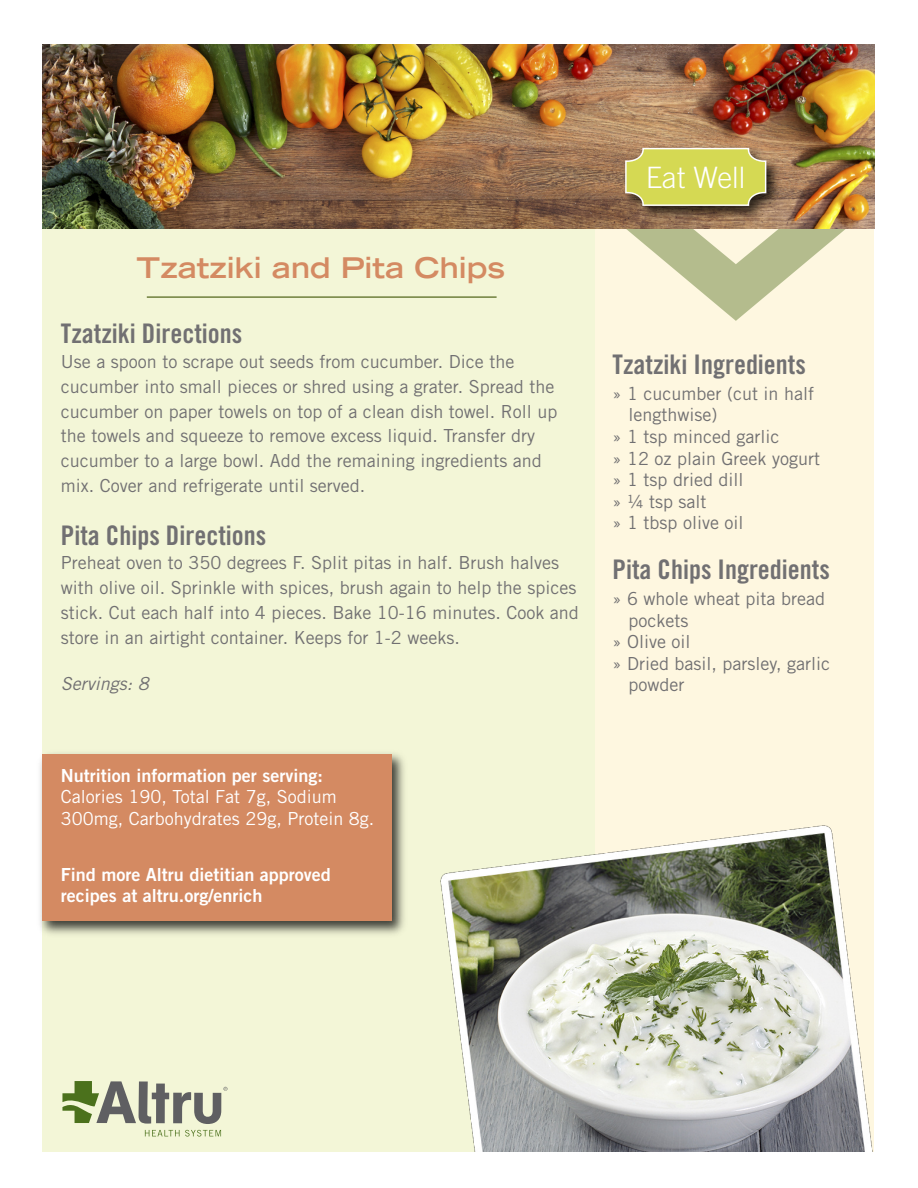
<style>
.page{position:relative;width:918px;height:1188px;background:#fff}
.page>*{position:absolute;margin:0;border:0;box-sizing:border-box;transform-origin:0 0}
.t1{font:300 29.55px "Trade Gothic";color:#fff}
.t2{font:700 expanded 28.5px "Trade Gothic LH";color:#d48a62}
.t3{font:27px "Trade Gothic Bold Cond Twenty";color:#717072}
.t4{font:18px/24.8px "Trade Gothic";color:#717072}
.t5{font:18px/21px "Trade Gothic Bold Two";color:#fff}
.t6{font:18px/21.6px "Trade Gothic";color:#fff}
.t7{font:italic 18px "Trade Gothic";color:#717072}
</style>
<div class="page">
<div style="left:595px;top:221px;width:279px;height:931px;background:#fef7e0"></div>
<div style="left:42px;top:221px;width:552px;height:931px;background:#f3f6d7"></div>
<img style="left:42px;top:45px;width:832px;height:184px">
<img style="left:606px;top:138px;width:194px;height:91px">
<svg style="left:624px;top:148px;width:224px;height:173px"></svg>
<img style="left:40px;top:753px;width:365px;height:182px">
<div style="left:42px;top:754px;width:350px;height:167px;background:#d48a62"></div>
<img style="left:440px;top:805px;width:433px;height:347px">
<svg style="left:145px;top:1130px;width:76px;height:7px"></svg>
<svg style="left:62px;top:1081px;width:165px;height:43px"></svg>
<hr style="left:147px;top:296px;width:350px;height:2px;background:#6e7f3c">
<h2 class="t2" style="left:137px;top:257px;width:370px">Tzatziki and Pita Chips</h2>
<h3 class="t3" style="left:61px;top:324px;width:183px">Tzatziki Directions</h3>
<p class="t4" style="left:61px;top:351px;width:498px">Use a spoon to scrape out seeds from cucumber. Dice the cucumber into small pieces or shred using a grater. Spread the cucumber on paper towels on top of a clean dish towel. Roll up the towels and squeeze to remove excess liquid. Transfer dry cucumber to a large bowl. Add the remaining ingredients and mix. Cover and refrigerate until served.</p>
<h3 class="t3" style="left:61px;top:525px;width:207px">Pita Chips Directions</h3>
<p class="t4" style="left:61px;top:552px;width:519px">Preheat oven to 350 degrees F. Split pitas in half. Brush halves with olive oil. Sprinkle with spices, brush again to help the spices stick. Cut each half into 4 pieces. Bake 10-16 minutes. Cook and store in an airtight container. Keeps for 1-2 weeks.</p>
<p class="t7" style="left:61px;top:677px;width:89px">Servings: 8</p>
<p class="t5" style="left:61px;top:767px;width:263px">Nutrition information per serving:</p>
<p class="t6" style="left:61px;top:788px;width:315px">Calories 190, Total Fat 7g, Sodium<br>300mg, Carbohydrates 29g, Protein 8g.</p>
<p class="t5" style="left:61px;top:865px;width:271px">Find more Altru dietitian approved recipes at altru.org/enrich</p>
<h1 class="t1" style="left:646px;top:167px;width:101px">Eat Well</h1>
<h3 class="t3" style="left:613px;top:355px;width:195px">Tzatziki Ingredients</h3>
<p class="t4" style="left:613px;top:383px;width:203px">» 1 cucumber (cut in half</p>
<p class="t4" style="left:628px;top:404px;width:91px">lengthwise)</p>
<p class="t4" style="left:613px;top:426px;width:168px">» 1 tsp minced garlic</p>
<p class="t4" style="left:613px;top:448px;width:209px">» 12 oz plain Greek yogurt</p>
<p class="t4" style="left:613px;top:469px;width:132px">» 1 tsp dried dill</p>
<p class="t4" style="left:613px;top:491px;width:95px">» ¼ tsp salt</p>
<p class="t4" style="left:613px;top:512px;width:132px">» 1 tbsp olive oil</p>
<h3 class="t3" style="left:613px;top:560px;width:219px">Pita Chips Ingredients</h3>
<p class="t4" style="left:613px;top:588px;width:214px">» 6 whole wheat pita bread</p>
<p class="t4" style="left:628px;top:610px;width:61px">pockets</p>
<p class="t4" style="left:613px;top:631px;width:79px">» Olive oil</p>
<p class="t4" style="left:613px;top:653px;width:219px">» Dried basil, parsley, garlic</p>
<p class="t4" style="left:628px;top:674px;width:58px">powder</p>
</div>
